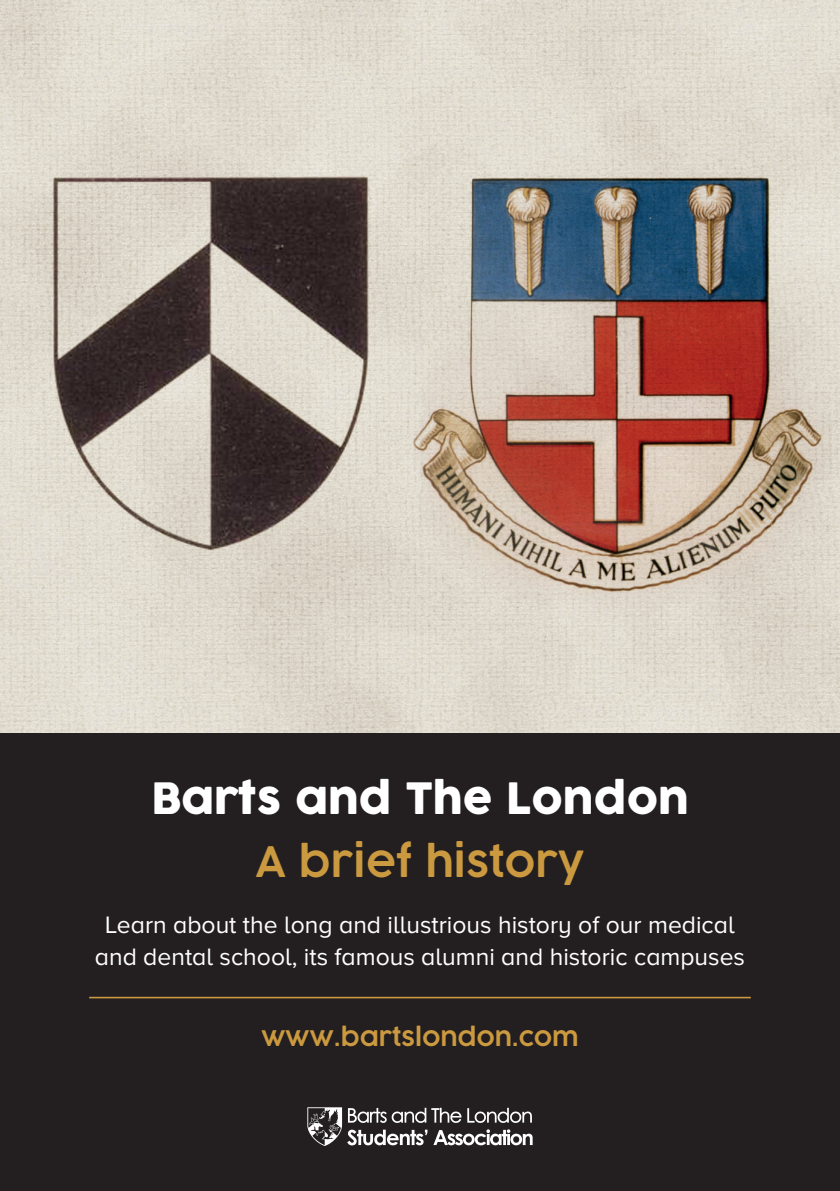
<style>
.page{position:relative;width:840px;height:1191px;background:#fff}
.page>*{position:absolute;margin:0;border:0;box-sizing:border-box;transform-origin:0 0}
.t1{font:42.6px "Cocogoose Pro";color:#fff}
.t2{font:300 41.6px "Cocogoose Pro";color:#cb993f}
.t3{font:300 24.8px "Cocogoose Pro";color:#cb993f}
.t4{font:24.6px/32px "Proxima Nova A";color:#fff;text-align:center}
</style>
<div class="page">
<img style="left:0;top:0;width:839px;height:733px">
<div style="left:0;top:733px;width:839px;height:458px;background:#231f20"></div>
<hr style="left:89px;top:996px;width:661px;height:2px;background:#cb993f">
<svg style="left:307px;top:1107px;width:225px;height:39px"></svg>
<p class="t1" style="left:151px;top:769px;width:539px">Barts and The London</p>
<p class="t2" style="left:254px;top:833px;width:332px">A brief history</p>
<p class="t4" style="left:95px;top:908px;width:651px">Learn about the long and illustrious history of our medical and dental school, its famous alumni and historic campuses</p>
<p class="t3" style="left:261px;top:1020px;width:319px">www.bartslondon.com</p>
</div>
